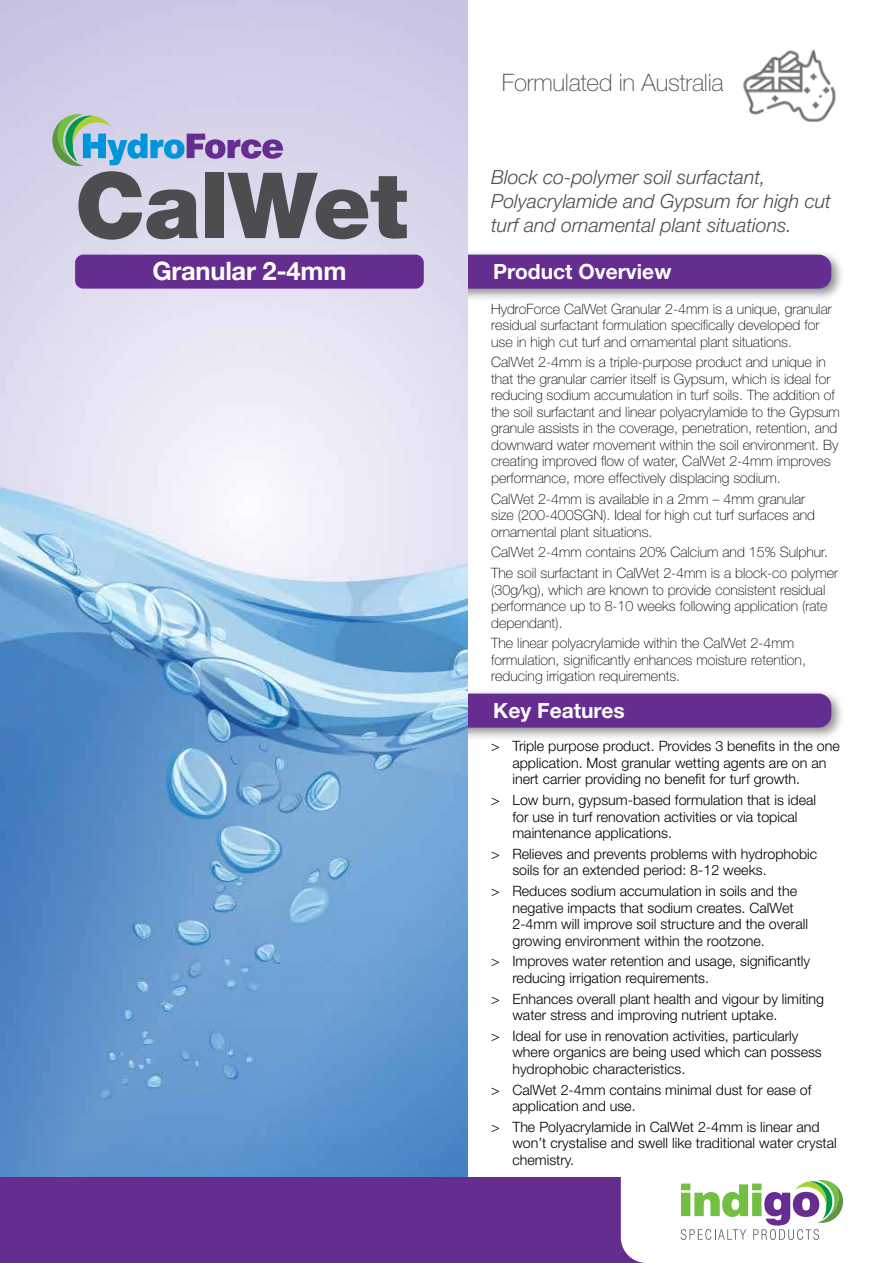
<style>
.page{position:relative;width:893px;height:1263px;background:#fff}
.page>*{position:absolute;margin:0;border:0;box-sizing:border-box;transform-origin:0 0}
.t1{font:900 91.5px "Helvetica Neue LT Std";letter-spacing:-.01em;color:#4d4d4f}
.t2{font:700 25.5px "Helvetica Neue LT Std";letter-spacing:-.01em;color:#fff}
.t3{font:100 24px "Helvetica Neue LT Std";letter-spacing:-.01em;color:#4d4d4f}
.t4{font:700 21px "Helvetica Neue LT Std";color:#fff}
.t5{font:italic 300 19.5px/24px "Helvetica Neue LT Std";color:#4d4d4f}
.t6{font:100 14.25px/16.5px "Helvetica Neue LT Std";color:#000}
.t7{font:300 14.25px/16.5px "Helvetica Neue LT Std";color:#000}
</style>
<div class="page">
<div style="left:416px;top:689px;width:428px;height:52px;background:#000;opacity:.45"></div>
<div style="left:421px;top:693px;width:410px;height:35px;background:#662d91;border-radius:13px"></div>
<div style="left:416px;top:250px;width:428px;height:52px;background:#000;opacity:.45"></div>
<div style="left:421px;top:255px;width:410px;height:34px;background:#662d91;border-radius:13px"></div>
<img style="left:0;top:0;width:468px;height:1178px">
<svg style="left:52px;top:114px;width:231px;height:52px"></svg>
<div style="left:75px;top:255px;width:349px;height:34px;background:#662d91;border-radius:8px"></div>
<div style="left:0;top:1178px;width:893px;height:85px;background:#662d91"></div>
<svg style="left:621px;top:1178px;width:272px;height:85px"></svg>
<img style="left:743px;top:49px;width:93px;height:73px">
<h1 class="t1" style="left:75px;top:151px;width:334px">CalWet</h1>
<h2 class="t2" style="left:152px;top:255px;width:196px">Granular 2-4mm</h2>
<h3 class="t3" style="left:502px;top:68px;width:224px">Formulated in Australia</h3>
<h3 class="t5" style="left:491px;top:165px;width:341px">Block co-polymer soil surfactant,<br>Polyacrylamide and Gypsum for high cut turf and ornamental plant situations.</h3>
<h3 class="t4" style="left:493px;top:259px;width:180px">Product Overview</h3>
<p class="t6" style="left:491px;top:300px;width:342px">HydroForce CalWet Granular 2-4mm is a unique, granular residual surfactant formulation specifically developed for use in high cut turf and ornamental plant situations.</p>
<p class="t6" style="left:491px;top:354px;width:350px">CalWet 2-4mm is a triple-purpose product and unique in that the granular carrier itself is Gypsum, which is ideal for reducing sodium accumulation in turf soils. The addition of the soil surfactant and linear polyacrylamide to the Gypsum granule assists in the coverage, penetration, retention, and downward water movement within the soil environment. By creating improved flow of water, CalWet 2-4mm improves performance, more effectively displacing sodium.</p>
<p class="t6" style="left:491px;top:490px;width:325px">CalWet 2-4mm is available in a 2mm – 4mm granular size (200-400SGN). Ideal for high cut turf surfaces and ornamental plant situations.</p>
<p class="t6" style="left:491px;top:542px;width:348px;line-height:20.7px">CalWet 2-4mm contains 20% Calcium and 15% Sulphur.<br>The soil surfactant in CalWet 2-4mm is a block-co polymer</p>
<p class="t6" style="left:491px;top:581px;width:338px">(30g/kg), which are known to provide consistent residual performance up to 8-10 weeks following application (rate dependant).</p>
<p class="t6" style="left:491px;top:635px;width:316px">The linear polyacrylamide within the CalWet 2-4mm formulation, significantly enhances moisture retention, reducing irrigation requirements.</p>
<h3 class="t4" style="left:493px;top:698px;width:133px">Key Features</h3>
<p class="t7" style="left:512px;top:738px;width:329px;text-indent:-21px">&gt; Triple purpose product. Provides 3 benefits in the one application. Most granular wetting agents are on an inert carrier providing no benefit for turf growth.</p>
<p class="t7" style="left:512px;top:791px;width:305px;text-indent:-21px">&gt; Low burn, gypsum-based formulation that is ideal for use in turf renovation activities or via topical maintenance applications.</p>
<p class="t7" style="left:512px;top:845px;width:306px;text-indent:-21px">&gt; Relieves and prevents problems with hydrophobic soils for an extended period: 8-12 weeks.</p>
<p class="t7" style="left:512px;top:882px;width:297px;text-indent:-21px">&gt; Reduces sodium accumulation in soils and the negative impacts that sodium creates. CalWet 2-4mm will improve soil structure and the overall growing environment within the rootzone.</p>
<p class="t7" style="left:512px;top:953px;width:299px;text-indent:-21px">&gt; Improves water retention and usage, significantly reducing irrigation requirements.</p>
<p class="t7" style="left:512px;top:990px;width:313px;text-indent:-21px">&gt; Enhances overall plant health and vigour by limiting water stress and improving nutrient uptake.</p>
<p class="t7" style="left:512px;top:1027px;width:311px;text-indent:-21px">&gt; Ideal for use in renovation activities, particularly where organics are being used which can possess hydrophobic characteristics.</p>
<p class="t7" style="left:512px;top:1081px;width:301px;text-indent:-21px">&gt; CalWet 2-4mm contains minimal dust for ease of application and use.</p>
<p class="t7" style="left:512px;top:1118px;width:326px;text-indent:-21px">&gt; The Polyacrylamide in CalWet 2-4mm is linear and won’t crystalise and swell like traditional water crystal chemistry.</p>
</div>
